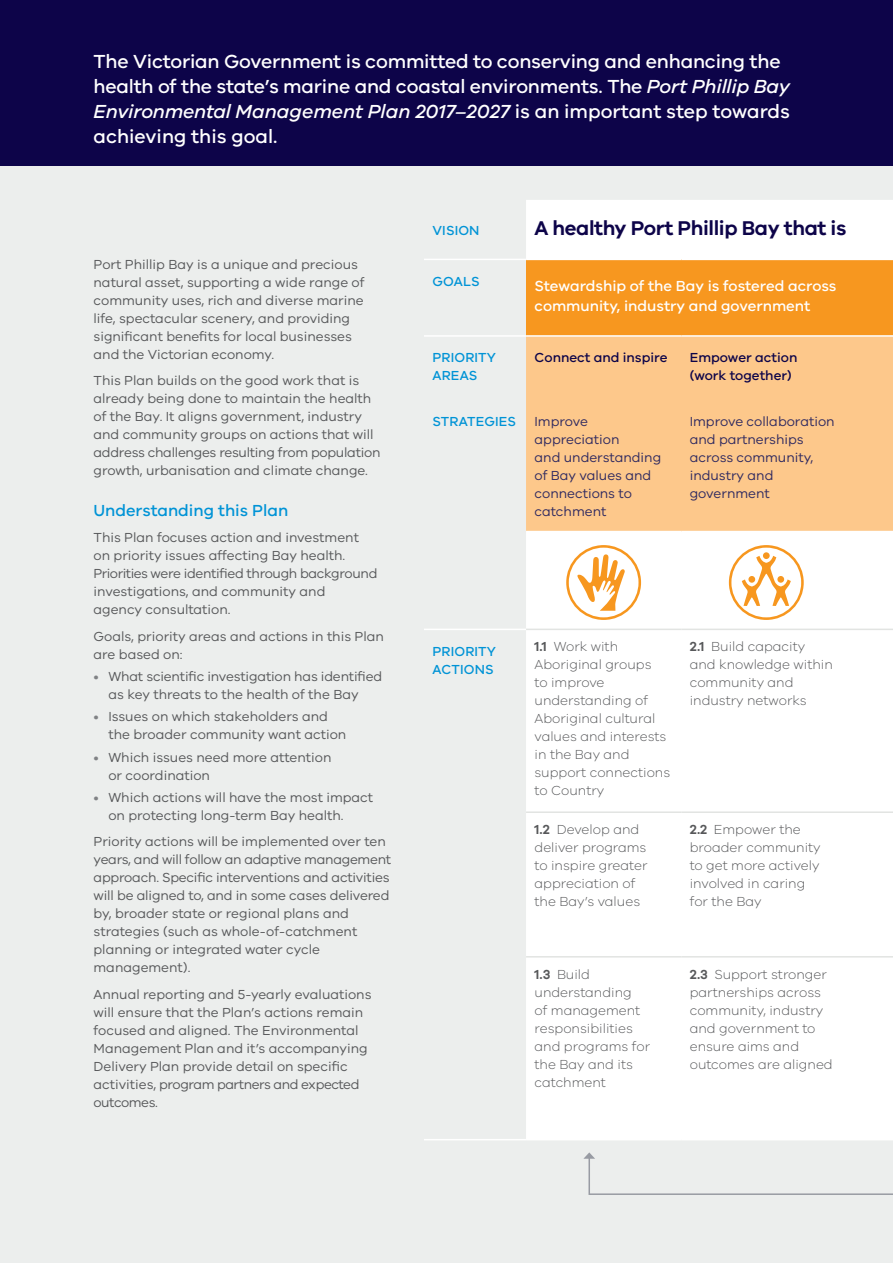
<style>
.page{position:relative;width:893px;height:1263px;background:#fff}
.page>*{position:absolute;margin:0;border:0;box-sizing:border-box;transform-origin:0 0}
.t1{font:600 20.55px "VIC";letter-spacing:-.02em;color:#0d0449}
.t2{font:500 19.5px/24.8px "VIC";letter-spacing:-.01em;color:#fff}
.t3{font:500 16.5px "VIC";color:#0093d6}
.t4{font:500 15px/19.5px "VIC";color:#fff}
.t5{font:13.5px/18px "VIC";color:#57585a}
.t6{font:300 13.5px/18px "VIC";color:#57585a}
.t7{font:13.5px/18px "VIC";color:#302a60}
.t8{font:500 13.5px/18px "VIC";letter-spacing:.01em;color:#0093d6}
.t9{font:500 13.5px/18px "VIC";color:#0d0449}
.s1{font-style:italic}
.s2{color:#808285}
.s3{font-weight:600}
</style>
<div class="page">
<div style="left:0;top:166px;width:893px;height:1097px;background:#eceeed"></div>
<div style="left:0;top:0;width:893px;height:166px;background:#0d0449"></div>
<div style="left:526px;top:200px;width:367px;height:939px;background:#fff"></div>
<div style="left:526px;top:259px;width:367px;height:77px;background:#f7971f"></div>
<div style="left:526px;top:337px;width:367px;height:194px;background:#fdc88b"></div>
<hr style="left:892px;top:200px;width:1px;height:59px;background:#231f20">
<hr style="left:892px;top:1152px;width:1px;height:46px;background:#231f20">
<hr style="left:526px;top:259px;width:155px;height:1px;background:#fff">
<hr style="left:681px;top:259px;width:212px;height:1px;background:#fff">
<hr style="left:526px;top:335px;width:155px;height:2px;background:#fff">
<hr style="left:681px;top:335px;width:212px;height:2px;background:#fff">
<hr style="left:526px;top:531px;width:155px;height:1px;background:#fff">
<hr style="left:681px;top:531px;width:212px;height:1px;background:#fff">
<hr style="left:424px;top:259px;width:102px;height:1px;background:#fff">
<hr style="left:424px;top:335px;width:102px;height:2px;background:#fff">
<hr style="left:424px;top:1139px;width:102px;height:1px;background:#fff">
<hr style="left:526px;top:629px;width:155px;height:1px;background:#e2e4e2">
<hr style="left:681px;top:629px;width:212px;height:1px;background:#e2e4e2">
<hr style="left:526px;top:811px;width:155px;height:2px;background:#e2e4e2">
<hr style="left:681px;top:811px;width:212px;height:2px;background:#e2e4e2">
<hr style="left:526px;top:956px;width:155px;height:1px;background:#e2e4e2">
<hr style="left:681px;top:956px;width:212px;height:1px;background:#e2e4e2">
<hr style="left:526px;top:1139px;width:155px;height:1px;background:#fff">
<hr style="left:681px;top:1139px;width:212px;height:1px;background:#fff">
<hr style="left:424px;top:629px;width:102px;height:1px;background:#fff">
<svg style="left:566px;top:545px;width:75px;height:75px;background:#fce1bf"></svg>
<svg style="left:729px;top:545px;width:75px;height:75px;background:#fce4c6"></svg>
<svg style="left:583px;top:1152px;width:310px;height:43px"></svg>
<p class="t2" style="left:94px;top:49px;width:698px">The Victorian Government is committed to conserving and enhancing the health of the state’s marine and coastal environments. The <span class="s1">Port Phillip Bay Environmental Management Plan 2017–2027</span> is an important step towards achieving this goal.</p>
<p class="t5" style="left:94px;top:255px;width:273px">Port Phillip Bay is a unique and precious natural asset, supporting a wide range of community uses, rich and diverse marine life, spectacular scenery, and providing significant benefits for local businesses and the Victorian economy.</p>
<p class="t5" style="left:94px;top:371px;width:288px">This Plan builds on the good work that is already being done to maintain the health of the Bay. It aligns government, industry and community groups on actions that will address challenges resulting from population growth, urbanisation and climate change.</p>
<p class="t3" style="left:94px;top:500px;width:196px">Understanding this Plan</p>
<p class="t5" style="left:94px;top:528px;width:285px">This Plan focuses action and investment on priority issues affecting Bay health.<br>Priorities were identified through background investigations, and community and agency consultation.</p>
<p class="t5" style="left:94px;top:627px;width:292px">Goals, priority areas and actions in this Plan are based on:</p>
<p class="t5" style="left:108px;top:667px;width:275px;text-indent:-15px"><span class="s2">•</span> What scientific investigation has identified as key threats to the health of the Bay</p>
<p class="t5" style="left:108px;top:707px;width:239px;text-indent:-15px"><span class="s2">•</span> Issues on which stakeholders and the broader community want action</p>
<p class="t5" style="left:108px;top:748px;width:224px;text-indent:-15px"><span class="s2">•</span> Which issues need more attention or coordination</p>
<p class="t5" style="left:108px;top:788px;width:266px;text-indent:-15px"><span class="s2">•</span> Which actions will have the most impact on protecting long-term Bay health.</p>
<p class="t5" style="left:94px;top:832px;width:299px">Priority actions will be implemented over ten years, and will follow an adaptive management approach. Specific interventions and activities will be aligned to, and in some cases delivered by, broader state or regional plans and strategies (such as whole-of-catchment planning or integrated water cycle management).</p>
<p class="t5" style="left:94px;top:985px;width:279px">Annual reporting and 5-yearly evaluations will ensure that the Plan’s actions remain focused and aligned. The Environmental Management Plan and it’s accompanying Delivery Plan provide detail on specific activities, program partners and expected outcomes.</p>
<p class="t8" style="left:433px;top:221px;width:48px">VISION</p>
<h1 class="t1" style="left:535px;top:216px;width:313px">A healthy Port Phillip Bay that is</h1>
<p class="t8" style="left:433px;top:272px;width:49px">GOALS</p>
<p class="t4" style="left:535px;top:276px;width:303px">Stewardship of the Bay is fostered across community, industry and government</p>
<p class="t8" style="left:433px;top:348px;width:65px">PRIORITY<br>AREAS</p>
<p class="t9" style="left:535px;top:348px;width:135px">Connect and inspire</p>
<p class="t9" style="left:690px;top:348px;width:109px">Empower action (work together)</p>
<p class="t8" style="left:433px;top:412px;width:85px">STRATEGIES</p>
<p class="t7" style="left:535px;top:412px;width:128px">Improve appreciation<br>and understanding of Bay values and connections to catchment</p>
<p class="t7" style="left:690px;top:412px;width:146px">Improve collaboration and partnerships across community, industry and government</p>
<p class="t8" style="left:433px;top:642px;width:65px">PRIORITY<br>ACTIONS</p>
<p class="t6" style="left:535px;top:637px;width:137px"><span class="s3">1.1</span> Work with<br>Aboriginal groups<br>to improve understanding of<br>Aboriginal cultural values and interests in the Bay and support connections to Country</p>
<p class="t6" style="left:690px;top:637px;width:145px"><span class="s3">2.1</span> Build capacity and knowledge within community and industry networks</p>
<p class="t6" style="left:535px;top:820px;width:114px"><span class="s3">1.2</span> Develop and deliver programs to inspire greater appreciation of the Bay’s values</p>
<p class="t6" style="left:690px;top:820px;width:132px"><span class="s3">2.2</span> Empower the broader community to get more actively involved in caring for the Bay</p>
<p class="t6" style="left:535px;top:965px;width:117px"><span class="s3">1.3</span> Build understanding<br>of management responsibilities and programs for the Bay and its catchment</p>
<p class="t6" style="left:690px;top:965px;width:144px"><span class="s3">2.3</span> Support stronger partnerships across community, industry and government to ensure aims and outcomes are aligned</p>
</div>
